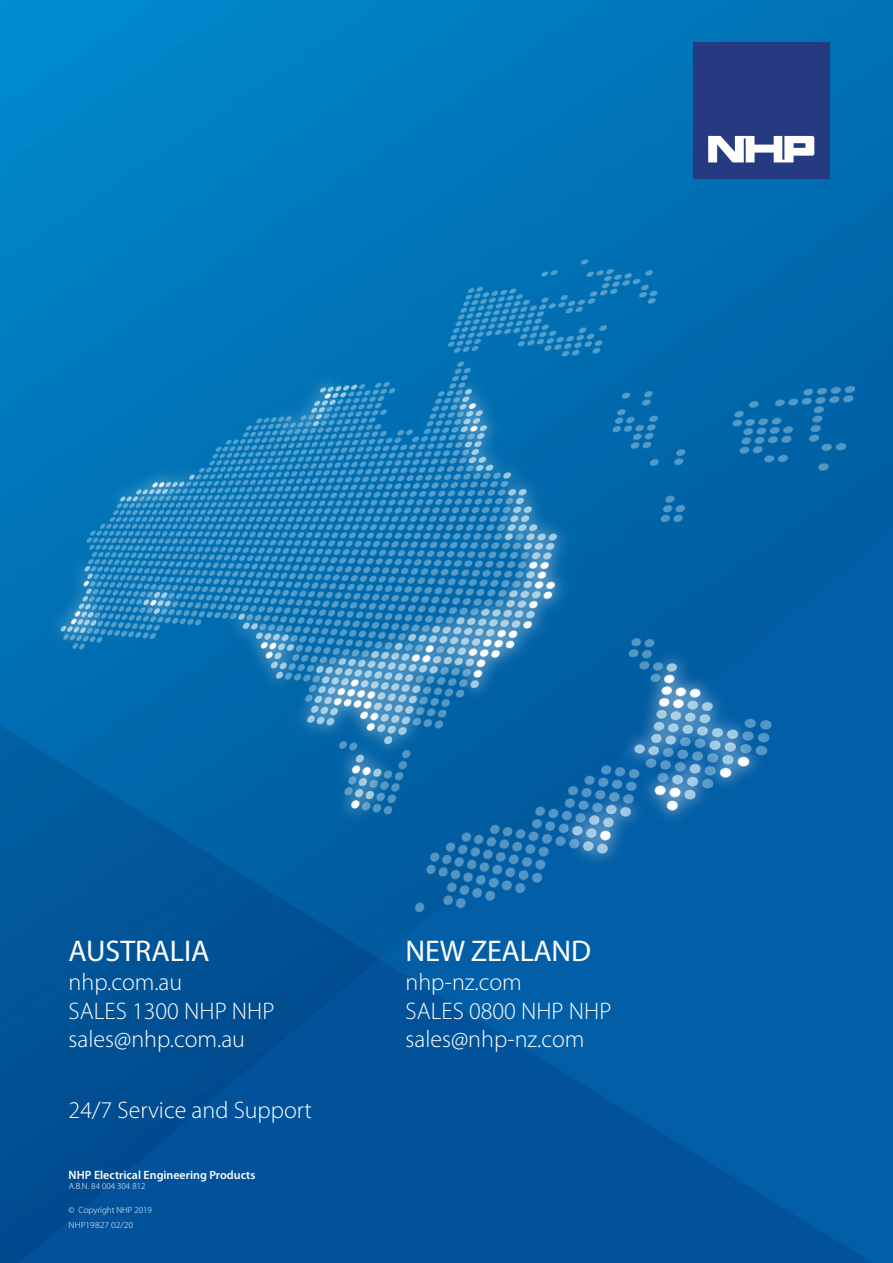
<style>
.page{position:relative;width:893px;height:1263px;background:#fff}
.page>*{position:absolute;margin:0;border:0;box-sizing:border-box;transform-origin:0 0}
.t1{font:30px "Myriad Pro";letter-spacing:-.005em;color:#fff}
.t2{font:300 24px/28.8px "Myriad Pro";color:#fff}
.t3{font:600 12px "Myriad Pro";color:#fff}
.t4{font:300 9px/15px "Myriad Pro";color:#fff}
</style>
<div class="page">
<img style="left:0;top:0;width:893px;height:1263px">
<img style="left:39px;top:260px;width:815px;height:652px">
<div style="left:693px;top:43px;width:136px;height:136px;background:#253a80"></div>
<svg style="left:708px;top:136px;width:106px;height:26px"></svg>
<p class="t1" style="left:69px;top:932px;width:142px">AUSTRALIA</p>
<p class="t2" style="left:69px;top:967px;width:207px">nhp.com.au<br>SALES 1300 NHP NHP sales@nhp.com.au</p>
<p class="t2" style="left:69px;top:1096px;width:245px">24/7 Service and Support</p>
<p class="t3" style="left:69px;top:1167px;width:188px">NHP Electrical Engineering Products</p>
<p class="t4" style="left:69px;top:1179px;width:78px">A.B.N. 84 004 304 812</p>
<p class="t4" style="left:69px;top:1202px;width:85px">© Copyright NHP 2019<br>NHP19827 02/20</p>
<p class="t1" style="left:406px;top:932px;width:187px">NEW ZEALAND</p>
<p class="t2" style="left:406px;top:967px;width:207px">nhp-nz.com<br>SALES 0800 NHP NHP sales@nhp-nz.com</p>
</div>
